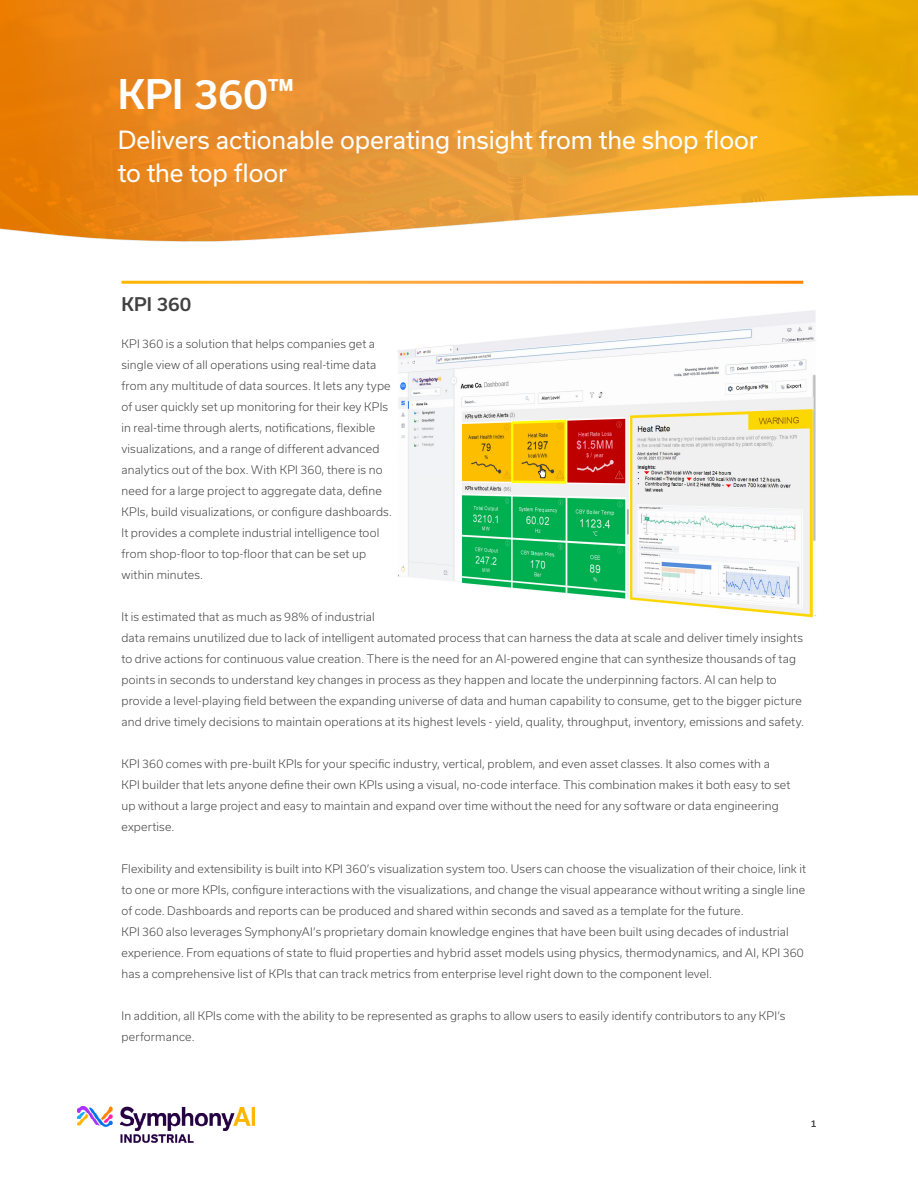
<style>
.page{position:relative;width:918px;height:1188px;background:#fff}
.page>*{position:absolute;margin:0;border:0;box-sizing:border-box;transform-origin:0 0}
.t1{font:500 39px "Usual";letter-spacing:-.01em;color:#fff}
.t2{font:24px/33px "Usual";letter-spacing:-.005em;color:#fff}
.H1_-_Orange_Yellow_R{font:500 18px "Usual";letter-spacing:-.005em;color:#414141}
.Body_Copy{font:300 11.25px/21px "Usual";letter-spacing:.015em;color:#414141}
.t3{font:500 9px "Usual";color:#414141}
</style>
<div class="page">
<svg style="left:0;top:0;width:918px;height:241px;background:#eba036"></svg>
<img style="left:77px;top:1107px;width:178px;height:36px">
<img style="left:398px;top:310px;width:418px;height:308px">
<p class="t1" style="left:118px;top:72px;width:177px">KPI 360™</p>
<p class="t2" style="left:118px;top:124px;width:642px">Delivers actionable operating insight from the shop floor to the top floor</p>
<p class="H1_-_Orange_Yellow_R" style="left:122px;top:294px;width:71px">KPI 360</p>
<p class="Body_Copy" style="left:122px;top:334px;width:272px">KPI 360 is a solution that helps companies get a single view of all operations using real-time data from any multitude of data sources. It lets any type of user quickly set up monitoring for their key KPIs in real-time through alerts, notifications, flexible visualizations, and a range of different advanced analytics out of the box. With KPI 360, there is no need for a large project to aggregate data, define KPIs, build visualizations, or configure dashboards.<br>It provides a complete industrial intelligence tool from shop-floor to top-floor that can be set up within minutes.</p>
<p class="Body_Copy" style="left:122px;top:607px;width:684px">It is estimated that as much as 98% of industrial<br>data remains unutilized due to lack of intelligent automated process that can harness the data at scale and deliver timely insights to drive actions for continuous value creation. There is the need for an AI-powered engine that can synthesize thousands of tag points in seconds to understand key changes in process as they happen and locate the underpinning factors. AI can help to provide a level-playing field between the expanding universe of data and human capability to consume, get to the bigger picture and drive timely decisions to maintain operations at its highest levels - yield, quality, throughput, inventory, emissions and safety.</p>
<p class="Body_Copy" style="left:122px;top:754px;width:670px">KPI 360 comes with pre-built KPIs for your specific industry, vertical, problem, and even asset classes. It also comes with a KPI builder that lets anyone define their own KPIs using a visual, no-code interface. This combination makes it both easy to set up without a large project and easy to maintain and expand over time without the need for any software or data engineering expertise.</p>
<p class="Body_Copy" style="left:122px;top:859px;width:686px;text-align:justify">Flexibility and extensibility is built into KPI 360’s visualization system too. Users can choose the visualization of their choice, link it to one or more KPIs, configure interactions with the visualizations, and change the visual appearance without writing a single line of code. Dashboards and reports can be produced and shared within seconds and saved as a template for the future.</p>
<p class="Body_Copy" style="left:122px;top:922px;width:684px">KPI 360 also leverages SymphonyAI’s proprietary domain knowledge engines that have been built using decades of industrial experience. From equations of state to fluid properties and hybrid asset models using physics, thermodynamics, and AI, KPI 360 has a comprehensive list of KPIs that can track metrics from enterprise level right down to the component level.</p>
<p class="Body_Copy" style="left:122px;top:1006px;width:665px">In addition, all KPIs come with the ability to be represented as graphs to allow users to easily identify contributors to any KPI’s performance.</p>
<p class="t3" style="left:811px;top:1119px;width:7px">1</p>
</div>
